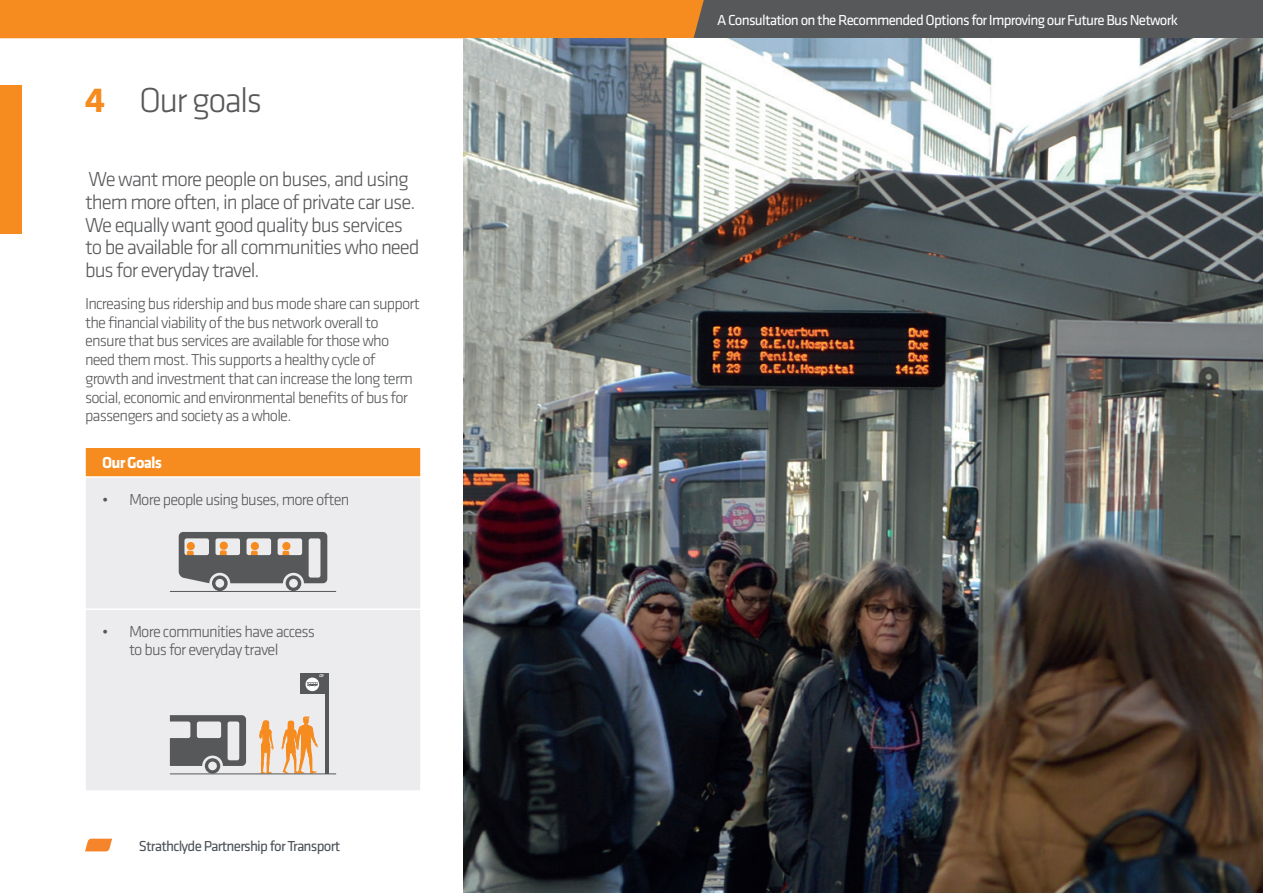
<style>
.page{position:relative;width:1263px;height:893px;background:#fff}
.page>*{position:absolute;margin:0;border:0;box-sizing:border-box;transform-origin:0 0}
.t1{font:300 36px "Klavika";letter-spacing:-.05em;color:#57585a}
.t2{font:300 21px/22.8px "Klavika";letter-spacing:-.05em;color:#57585a}
.t3{font:300 16.5px/18.8px "Klavika";letter-spacing:-.05em;color:#57585a}
.t4{font:700 16.5px "Klavika";letter-spacing:-.05em;color:#fff}
.t5{font:15px "Klavika";letter-spacing:-.05em;color:#fff}
.t6{font:15px "Klavika";letter-spacing:-.05em;color:#4b5157}
.s1{font-weight:700;color:#f68b1f}
</style>
<div class="page">
<div style="left:0;top:0;width:693px;height:38px;background:#f68b1f"></div>
<div style="left:693px;top:0;width:570px;height:38px;background:#57585a"></div>
<svg style="left:85px;top:839px;width:27px;height:12px"></svg>
<div style="left:84px;top:516px;width:338px;height:276px;background:#ececee;border:2px solid #fff"></div>
<div style="left:84px;top:446px;width:338px;height:164px;background:#ececee;border:2px solid #fff"></div>
<div style="left:84px;top:446px;width:338px;height:32px;background:#f68b1f;border:2px solid #fff"></div>
<div style="left:0;top:85px;width:21px;height:149px;background:#f68b1f"></div>
<img style="left:463px;top:38px;width:800px;height:855px">
<svg style="left:179px;top:532px;width:148px;height:59px"></svg>
<hr style="left:325px;top:673px;width:3px;height:101px;background:#57585a">
<div style="left:300px;top:673px;width:25px;height:21px;background:#57585a"></div>
<svg style="left:170px;top:715px;width:76px;height:58px"></svg>
<svg style="left:259px;top:720px;width:15px;height:53px"></svg>
<svg style="left:282px;top:716px;width:36px;height:57px"></svg>
<hr style="left:170px;top:773px;width:166px;height:1px;background:#57585a">
<svg style="left:306px;top:674px;width:18px;height:17px"></svg>
<hr style="left:170px;top:591px;width:166px;height:1px;background:#57585a">
<h1 class="t1" style="left:85px;top:78px;width:179px"><span class="s1">4</span> Our goals</h1>
<p class="t2" style="left:85px;top:167px;width:336px">We want more people on buses, and using them more often, in place of private car use.<br>We equally want good quality bus services to be available for all communities who need bus for everyday travel.</p>
<p class="t3" style="left:85px;top:294px;width:336px">Increasing bus ridership and bus mode share can support the financial viability of the bus network overall to ensure that bus services are available for those who need them most. This supports a healthy cycle of growth and investment that can increase the long term social, economic and environmental benefits of bus for passengers and society as a whole.</p>
<p class="t4" style="left:102px;top:451px;width:61px">Our Goals</p>
<p class="t3" style="left:102px;top:490px;width:249px">• More people using buses, more often</p>
<p class="t3" style="left:102px;top:623px;width:215px;line-height:18px;text-align:center">• More communities have access to bus for everyday travel</p>
<p class="t6" style="left:139px;top:836px;width:203px">Strathclyde Partnership for Transport</p>
<p class="t5" style="left:717px;top:10px;width:462px">A Consultation on the Recommended Options for Improving our Future Bus Network</p>
</div>
